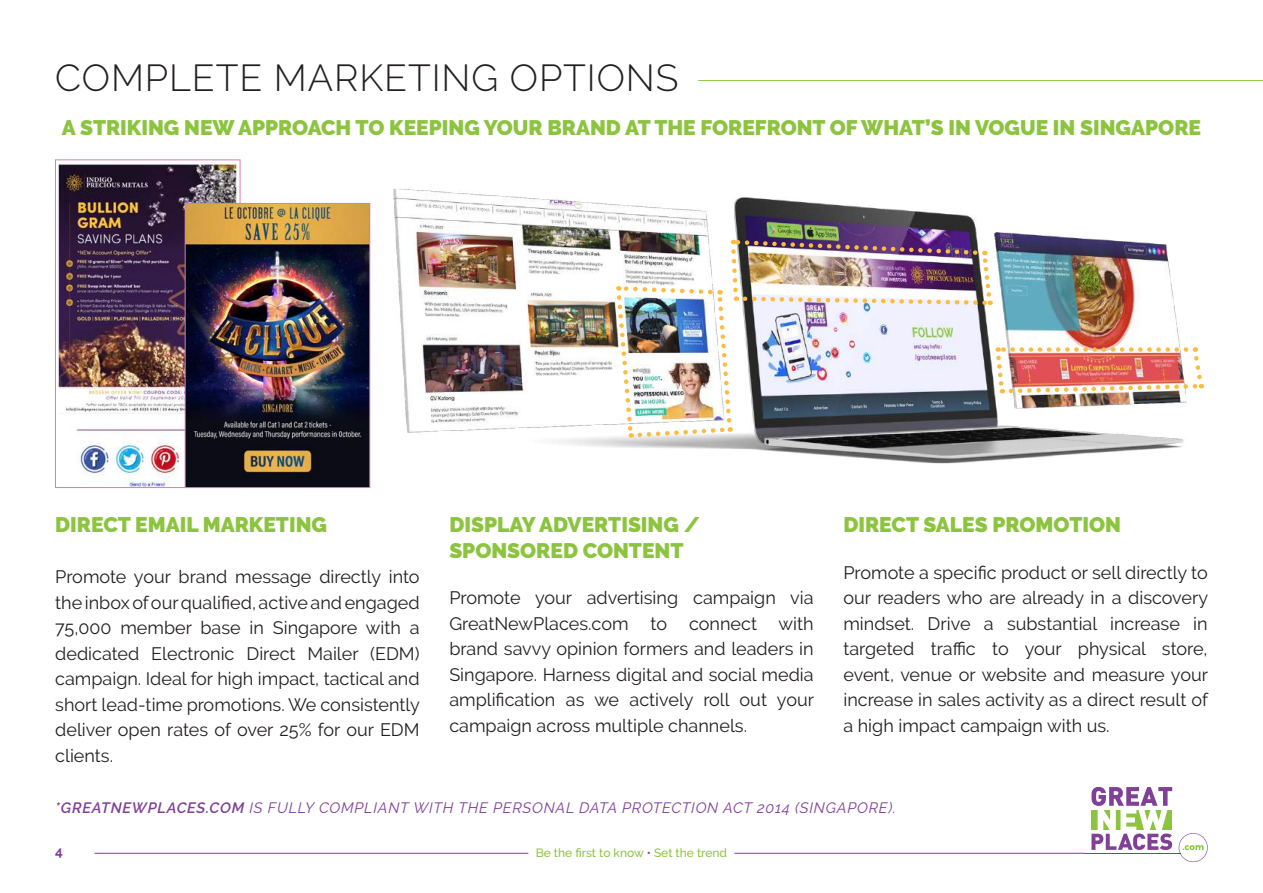
<style>
.page{position:relative;width:1263px;height:893px;background:#fff}
.page>*{position:absolute;margin:0;border:0;box-sizing:border-box;transform-origin:0 0}
.t1{font:300 37.5px "Raleway";letter-spacing:.025em;color:#231f20}
.t2{font:900 21px/25.5px "Raleway";color:#8cc440}
.t3{font:18px/25.5px "Raleway";color:#231f20;text-align:justify}
.t4{font:italic 15px "Raleway";letter-spacing:.05em;color:#804096}
.t5{font:700 13.5px "Raleway";color:#803e96}
.t6{font:500 12px "Raleway";color:#8cc440}
.s1{font-weight:600}
.s2{color:#804096}
</style>
<div class="page">
<hr style="left:95px;top:853px;width:433px;height:1px;background:#804096">
<hr style="left:734px;top:853px;width:351px;height:1px;background:#804096">
<hr style="left:1085px;top:853px;width:95px;height:1px;background:#804096">
<svg style="left:1091px;top:787px;width:81px;height:63px"></svg>
<svg style="left:1179px;top:833px;width:29px;height:29px"></svg>
<img style="left:370px;top:81px;width:838px;height:407px">
<img style="left:57px;top:163px;width:181px;height:323px">
<div style="left:55px;top:160px;width:185px;height:328px;border:1px solid #d77eb4"></div>
<img style="left:187px;top:205px;width:181px;height:281px">
<div style="left:185px;top:203px;width:185px;height:285px;border:1px solid #d77eb4"></div>
<hr style="left:698px;top:80px;width:565px;height:1px;background:#8cc440">
<img style="left:614px;top:238px;width:590px;height:202px">
<h1 class="t1" style="left:55px;top:55px;width:625px">COMPLETE MARKETING OPTIONS</h1>
<p class="t2" style="left:62px;top:115px;width:1140px">A STRIKING NEW APPROACH TO KEEPING YOUR BRAND AT THE FOREFRONT OF WHAT’S IN VOGUE IN SINGAPORE</p>
<p class="t2" style="left:55px;top:512px;width:273px">DIRECT EMAIL MARKETING</p>
<p class="t3" style="left:55px;top:564px;width:366px">Promote your brand message directly into the inbox of our qualified, active and engaged 75,000 member base in Singapore with a dedicated Electronic Direct Mailer (EDM) campaign. Ideal for high impact, tactical and short lead-time promotions. We consistently deliver open rates of over 25% for our EDM clients.</p>
<p class="t2" style="left:449px;top:512px;width:252px">DISPLAY ADVERTISING /<br>SPONSORED CONTENT</p>
<p class="t3" style="left:449px;top:585px;width:366px">Promote your advertising campaign via GreatNewPlaces.com to connect with brand savvy opinion formers and leaders in Singapore. Harness digital and social media amplification as we actively roll out your campaign across multiple channels.</p>
<p class="t2" style="left:843px;top:512px;width:279px">DIRECT SALES PROMOTION</p>
<p class="t3" style="left:843px;top:559px;width:366px">Promote a specific product or sell directly to our readers who are already in a discovery mindset. Drive a substantial increase in targeted traffic to your physical store, event, venue or website and measure your increase in sales activity as a direct result of a high impact campaign with us.</p>
<p class="t4" style="left:55px;top:798px;width:842px"><span class="s1">*GREATNEWPLACES.COM</span> IS FULLY COMPLIANT WITH THE PERSONAL DATA PROTECTION ACT 2014 (SINGAPORE).</p>
<p class="t5" style="left:55px;top:844px;width:9px">4</p>
<p class="t6" style="left:536px;top:846px;width:193px">Be the first to know <span class="s2">•</span> Set the trend</p>
</div>
